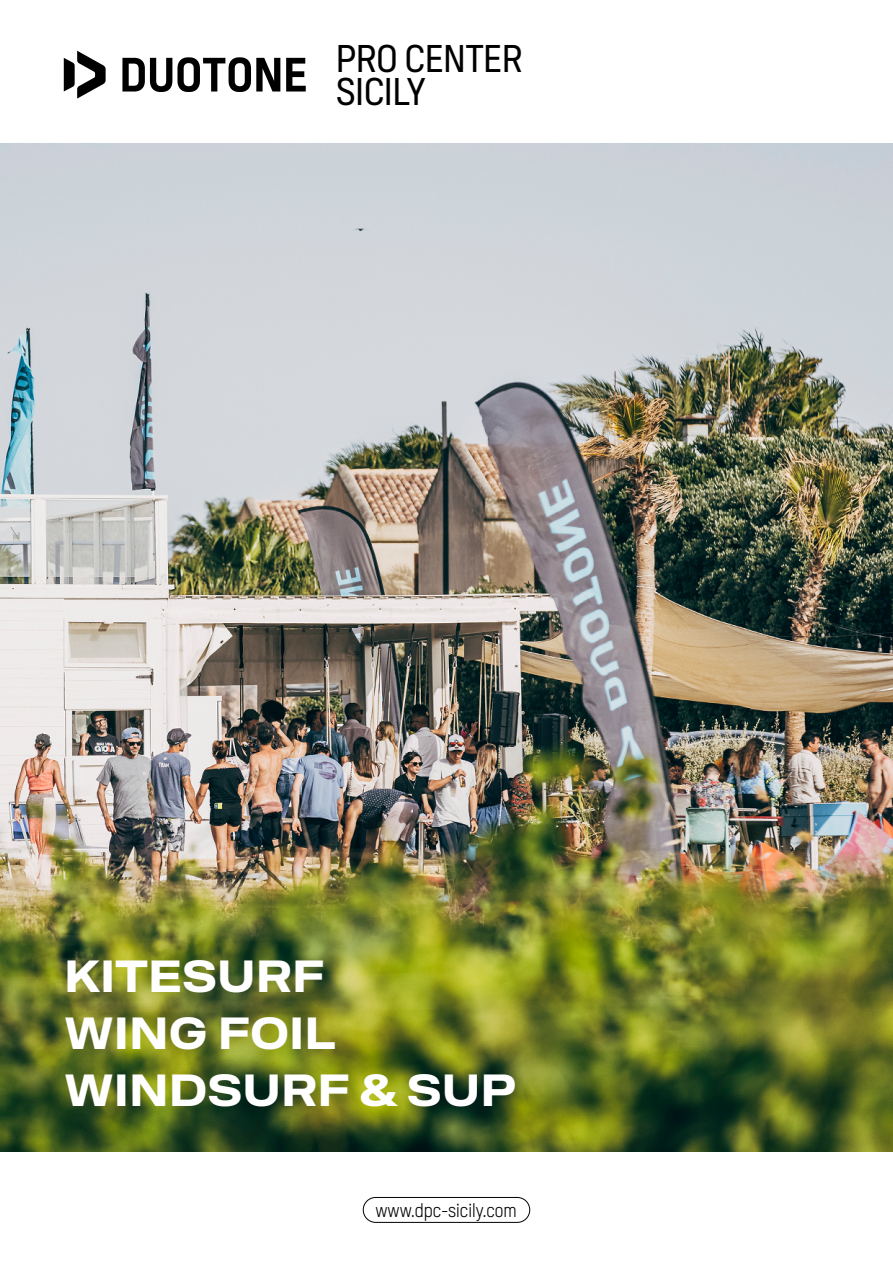
<style>
.page{position:relative;width:893px;height:1263px;background:#fff}
.page>*{position:absolute;margin:0;border:0;box-sizing:border-box;transform-origin:0 0}
.t1{font:700 expanded 45px/57px "DUOTONE";color:#fff}
.t2{font:condensed 38.7px/33px "DUOTONE";color:#000}
.t3{font:300 condensed 19.5px "DUOTONE";color:#000}
</style>
<div class="page">
<img style="left:0;top:144px;width:893px;height:1008px">
<svg style="left:64px;top:51px;width:42px;height:48px"></svg>
<svg style="left:122px;top:57px;width:158px;height:35px"></svg>
<svg style="left:286px;top:58px;width:20px;height:34px"></svg>
<div style="left:363px;top:1197px;width:167px;height:26px;border:1px solid #000;border-radius:12px"></div>
<p class="t2" style="left:336px;top:41px;width:188px">PRO CENTER<br>SICILY</p>
<p class="t1" style="left:64px;top:946px;width:453px">KITESURF<br>WING FOIL<br>WINDSURF &amp; SUP</p>
<p class="t3" style="left:375px;top:1198px;width:143px">www.dpc-sicily.com</p>
</div>
